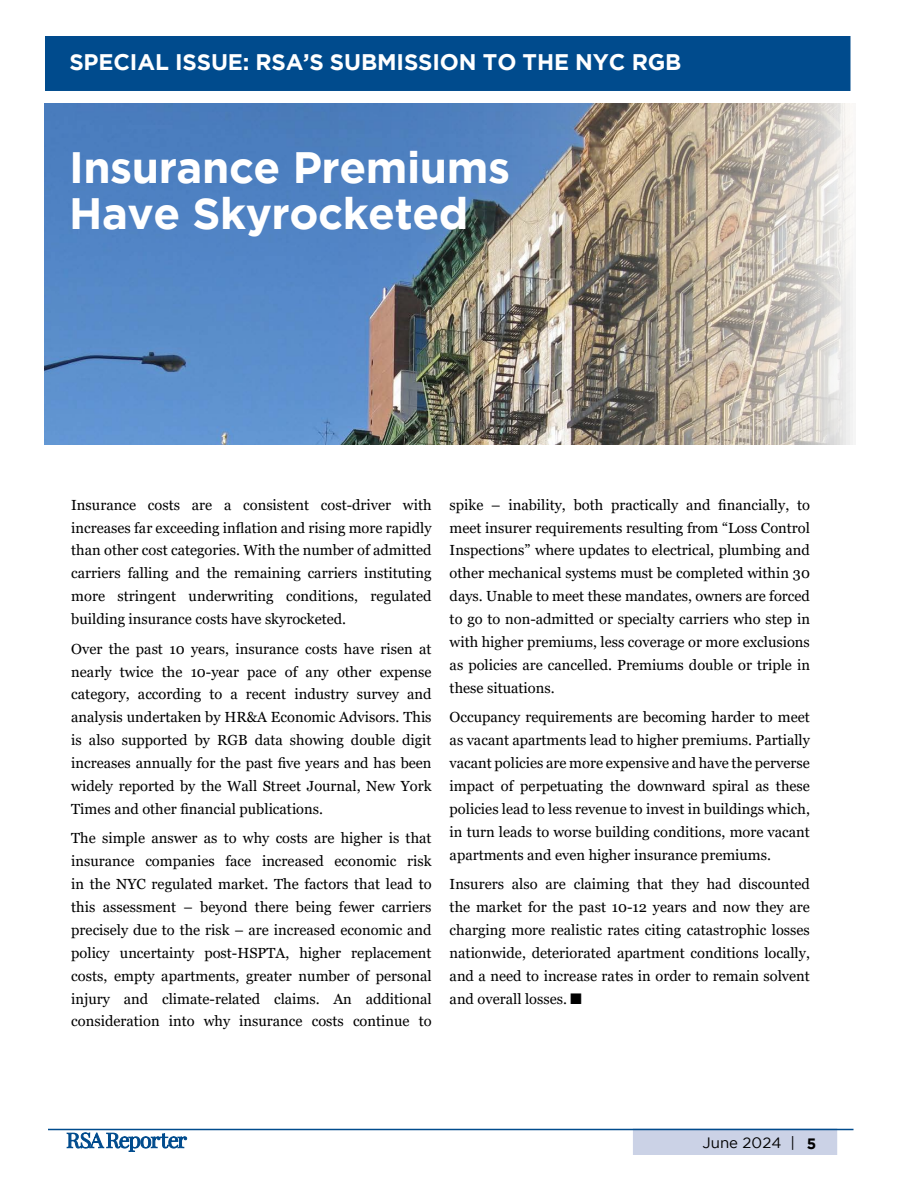
<style>
.page{position:relative;width:918px;height:1188px;background:#fff}
.page>*{position:absolute;margin:0;border:0;box-sizing:border-box;transform-origin:0 0}
.t1{font:700 43.8px/46px "Gotham";letter-spacing:-.01em;color:#fff}
.t2{font:700 22.5px "Gotham";letter-spacing:-.005em;color:#fff}
.t3{font:15px "Gotham";color:#000}
.t4{font:14.7px/22.8px "Georgia";color:#000;text-align:justify}
.s1{font-family:"Monotype Sorts"}
.s2{font-weight:700}
</style>
<div class="page">
<div style="left:633px;top:1128px;width:204px;height:27px;background:#cbd2e6;border:2px solid #cbd2e6"></div>
<hr style="left:48px;top:1129px;width:806px;height:1px;background:#004b8d">
<svg style="left:67px;top:1132px;width:120px;height:20px"></svg>
<div style="left:45px;top:36px;width:805px;height:55px;background:#004b8d"></div>
<img style="left:45px;top:104px;width:808px;height:341px">
<h2 class="t2" style="left:69px;top:49px;width:339px">SPECIAL ISSUE: RSA’s Submissi</h2>
<h2 class="t2" style="left:440px;top:49px;width:243px">on to the nyc rgb</h2>
<h1 class="t1" style="left:69px;top:143px;width:442px">Insurance Premiums<br>Have Skyrocketed</h1>
<p class="t4" style="left:71px;top:494px;width:362px">Insurance costs are a consistent cost-driver with increases far exceeding inflation and rising more rapidly than other cost categories. With the number of admitted carriers falling and the remaining carriers instituting more stringent underwriting conditions, regulated building insurance costs have skyrocketed.</p>
<p class="t4" style="left:71px;top:638px;width:362px">Over the past 10 years, insurance costs have risen at nearly twice the 10-year pace of any other expense category, according to a recent industry survey and analysis undertaken by HR&amp;A Economic Advisors. This is also supported by RGB data showing double digit increases annually for the past five years and has been widely reported by the Wall Street Journal, New York Times and other financial publications.</p>
<p class="t4" style="left:71px;top:827px;width:362px">The simple answer as to why costs are higher is that insurance companies face increased economic risk in the NYC regulated market. The factors that lead to this assessment – beyond there being fewer carriers precisely due to the risk – are increased economic and policy uncertainty post-HSPTA, higher replacement costs, empty apartments, greater number of personal injury and climate-related claims. An additional consideration into why insurance costs continue to</p>
<p class="t4" style="left:450px;top:493px;width:362px">spike – inability, both practically and financially, to meet insurer requirements resulting from “Loss Control Inspections” where updates to electrical, plumbing and other mechanical systems must be completed within 30 days. Unable to meet these mandates, owners are forced to go to non-admitted or specialty carriers who step in with higher premiums, less coverage or more exclusions as policies are cancelled. Premiums double or triple in these situations.</p>
<p class="t4" style="left:450px;top:706px;width:362px">Occupancy requirements are becoming harder to meet as vacant apartments lead to higher premiums. Partially vacant policies are more expensive and have the perverse impact of perpetuating the downward spiral as these policies lead to less revenue to invest in buildings which, in turn leads to worse building conditions, more vacant apartments and even higher insurance premiums.</p>
<p class="t4" style="left:450px;top:873px;width:362px">Insurers also are claiming that they had discounted the market for the past 10-12 years and now they are charging more realistic rates citing catastrophic losses nationwide, deteriorated apartment conditions locally, and a need to increase rates in order to remain solvent and overall losses. <span class="s1">n</span></p>
<p class="t3" style="left:702px;top:1134px;width:115px">June 2024 | <span class="s2">5</span></p>
</div>
